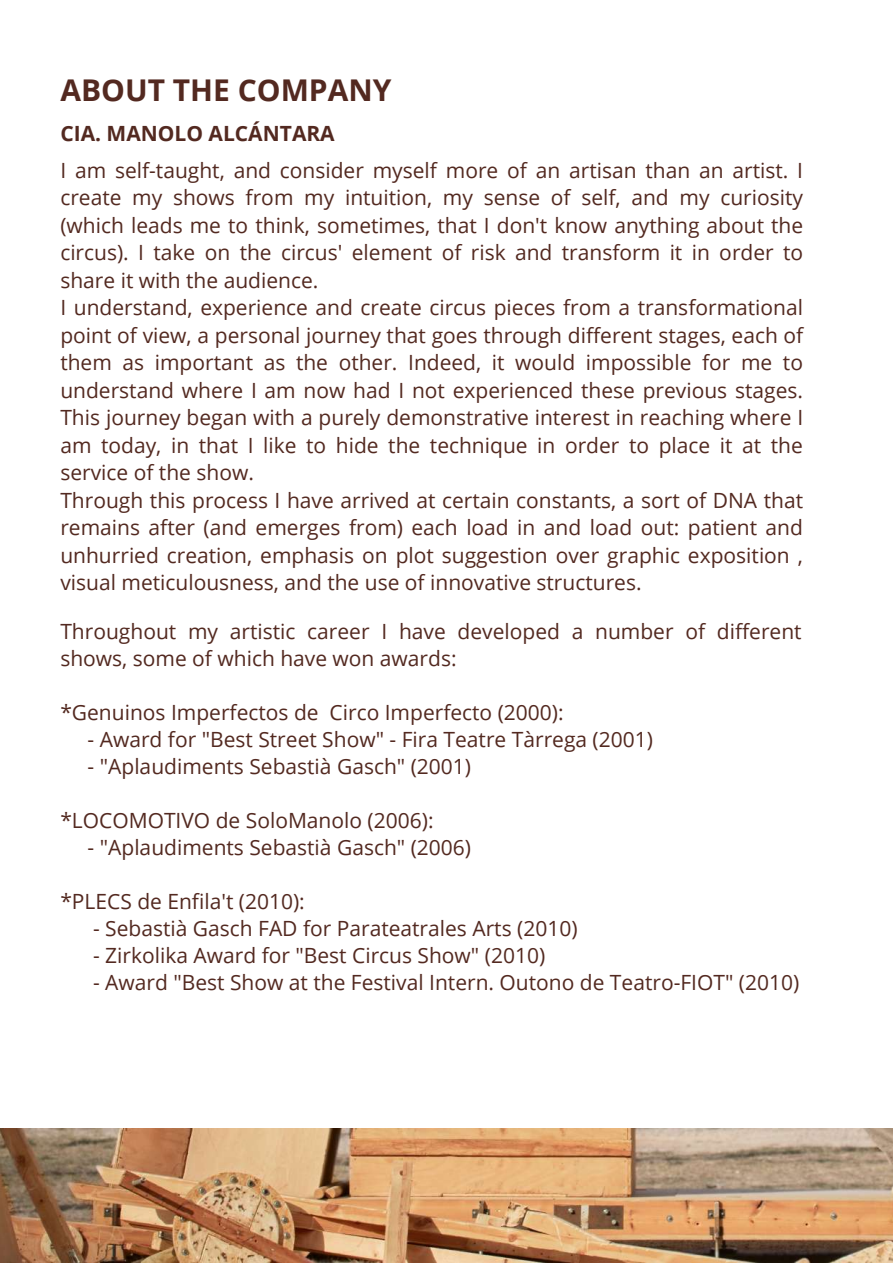
<style>
.page{position:relative;width:893px;height:1264px;background:#fff}
.page>*{position:absolute;margin:0;border:0;box-sizing:border-box;transform-origin:0 0}
.t1{font:700 30px "Open Sans";color:#532920}
.t2{font:21px/27.5px "Open Sans";color:#532920}
.t3{font:700 21px "Open Sans";color:#532920}
</style>
<div class="page">
<img style="left:0;top:1128px;width:892px;height:134px">
<h1 class="t1" style="left:60px;top:68px;width:333px">ABOUT THE COMPANY</h1>
<p class="t3" style="left:60px;top:119px;width:276px">CIA. MANOLO ALCÁNTARA</p>
<p class="t2" style="left:60px;top:156px;width:744px">I am self-taught, and consider myself more of an artisan than an artist. I create my shows from my intuition, my sense of self, and my curiosity (which leads me to think, sometimes, that I don't know anything about the circus). I take on the circus' element of risk and transform it in order to share it with the audience.<br>I understand, experience and create circus pieces from a transformational point of view, a personal journey that goes through different stages, each of them as important as the other. Indeed, it would impossible for me to understand where I am now had I not experienced these previous stages.<br>This journey began with a purely demonstrative interest in reaching where I am today, in that I like to hide the technique in order to place it at the service of the show.<br>Through this process I have arrived at certain constants, a sort of DNA that remains after (and emerges from) each load in and load out: patient and unhurried creation, emphasis on plot suggestion over graphic exposition , visual meticulousness, and the use of innovative structures.</p>
<p class="t2" style="left:60px;top:617px;width:742px;line-height:27px">Throughout my artistic career I have developed a number of different shows, some of which have won awards:</p>
<p class="t2" style="left:60px;top:698px;width:505px">*Genuinos Imperfectos de Circo Imperfecto (2000):</p>
<p class="t2" style="left:88px;top:725px;width:567px">- Award for "Best Street Show" - Fira Teatre Tàrrega (2001)</p>
<p class="t2" style="left:88px;top:752px;width:385px">- "Aplaudiments Sebastià Gasch" (2001)</p>
<p class="t2" style="left:60px;top:806px;width:375px">*LOCOMOTIVO de SoloManolo (2006):</p>
<p class="t2" style="left:88px;top:833px;width:385px">- "Aplaudiments Sebastià Gasch" (2006)</p>
<p class="t2" style="left:60px;top:887px;width:246px">*PLECS de Enfila't (2010):</p>
<p class="t2" style="left:93px;top:914px;width:486px">- Sebastià Gasch FAD for Parateatrales Arts (2010)</p>
<p class="t2" style="left:93px;top:941px;width:453px">- Zirkolika Award for "Best Circus Show" (2010)</p>
<p class="t2" style="left:93px;top:968px;width:707px">- Award "Best Show at the Festival Intern. Outono de Teatro-FIOT" (2010)</p>
</div>
